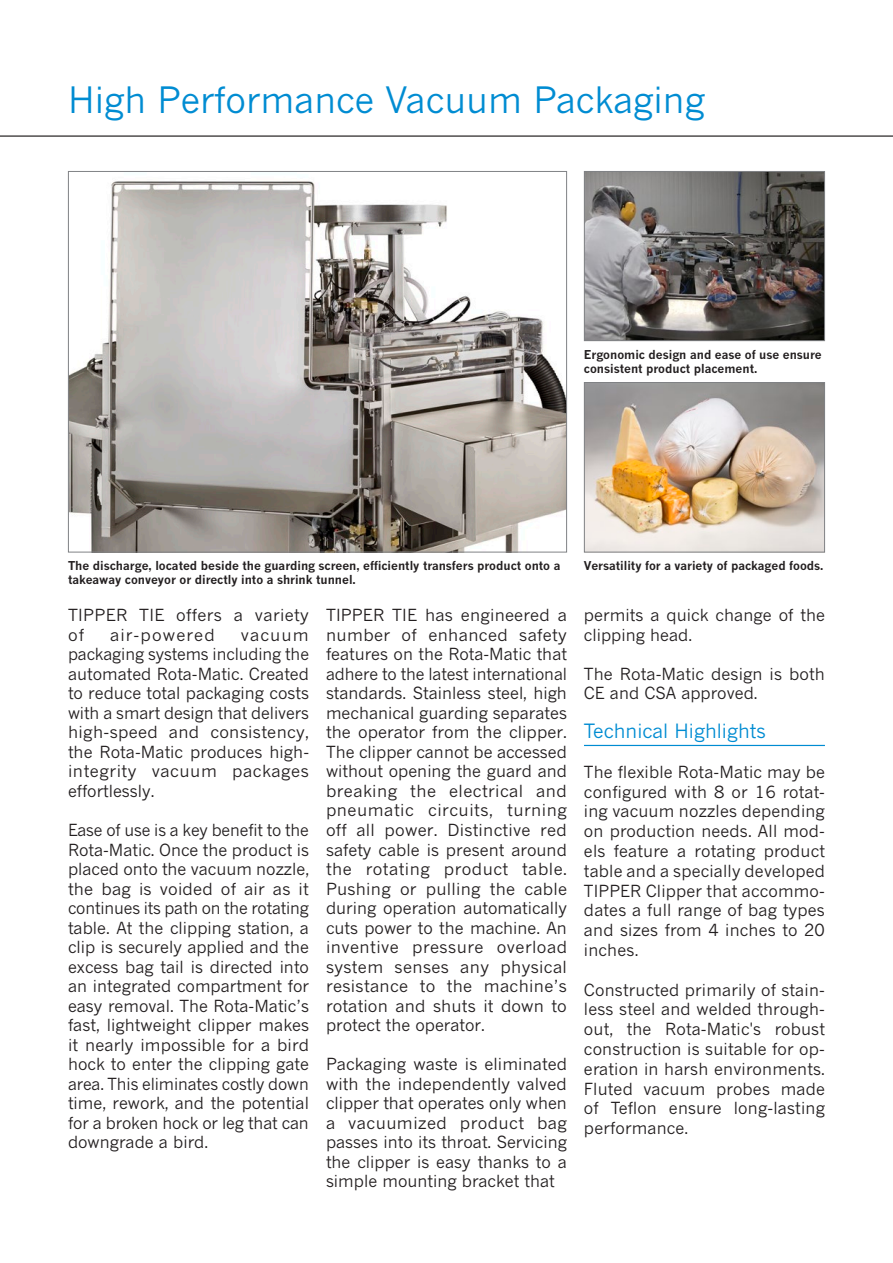
<style>
.page{position:relative;width:893px;height:1263px;background:#fff}
.page>*{position:absolute;margin:0;border:0;box-sizing:border-box;transform-origin:0 0}
.Hauptitel{font:36px "News Gothic MT Pro";color:#008cd2}
.Zwischentitel{font:19.5px "News Gothic MT Pro";color:#008cd2}
.Fliesstext{font:16.5px/19.5px "News Gothic MT Pro";color:#231f20;text-align:justify}
.Zwischentitel-2{font:16.5px/19.8px "News Gothic MT Pro";letter-spacing:.01em;color:#231f20;text-align:justify}
.Fliesstext-2{font:16.5px/19.5px "News Gothic MT Pro";letter-spacing:.02em;color:#231f20}
.Fliesstext-3{font:16.5px "News Gothic MT Pro";letter-spacing:.065em;color:#231f20}
.Zwischentitel-3{font:700 12px/14.4px "News Gothic MT Pro";color:#231f20}
</style>
<div class="page">
<hr style="left:0;top:135px;width:893px;height:2px;background:#231f20">
<img style="left:586px;top:384px;width:237px;height:166px">
<div style="left:584px;top:382px;width:241px;height:170px;border:1px solid #808285"></div>
<img style="left:586px;top:173px;width:237px;height:166px">
<div style="left:584px;top:171px;width:241px;height:170px;border:1px solid #808285"></div>
<img style="left:70px;top:181px;width:495px;height:369px">
<hr style="left:584px;top:745px;width:241px;height:1px;background:#008cd2">
<p class="Hauptitel" style="left:68px;top:78px;width:638px">High Performance Vacuum Packaging</p>
<p class="Zwischentitel-3" style="left:584px;top:347px;width:239px">Ergonomic design and ease of use ensure consistent product placement.</p>
<p class="Zwischentitel-3" style="left:68px;top:558px;width:494px">The discharge, located beside the guarding screen, efficiently transfers product onto a</p>
<p class="Zwischentitel-3" style="left:584px;top:558px;width:241px">Versatility for a variety of packaged foods.</p>
<p class="Zwischentitel-3" style="left:68px;top:573px;width:289px">takeaway conveyor or directly into a shrink tunnel.</p>
<p class="Fliesstext-2" style="left:68px;top:605px;width:242px">TIPPER TIE offers a variety of</p>
<p class="Fliesstext-3" style="left:110px;top:625px;width:106px">air-powered</p>
<p class="Fliesstext" style="left:68px;top:625px;width:243px;text-indent:173px">vacuum packaging systems including the automated Rota-Matic. Created to reduce total packaging costs with a smart design that delivers high-speed and consistency, the Rota-Matic produces high&shy;integrity vacuum packages effortlessly.</p>
<p class="Fliesstext" style="left:68px;top:820px;width:243px">Ease of use is a key benefit to the Rota-Matic. Once the product is placed onto the vacuum nozzle, the bag is voided of air as it continues its path on the rotating table. At the clipping station, a clip is securely applied and the excess bag tail is directed into an integrated compartment for easy removal. The Rota-Matic’s fast, lightweight clipper makes it nearly impossible for a bird hock to enter the clipping gate area. This eliminates costly down time, rework, and the potential for a broken hock or leg that can downgrade a bird.</p>
<p class="Fliesstext" style="left:326px;top:605px;width:243px">TIPPER TIE has engineered a number of enhanced safety features on the Rota-Matic that adhere to the latest international standards. Stainless steel, high mechanical guarding separates the operator from the clipper.<br>The clipper cannot be accessed without opening the guard and breaking the electrical and pneumatic circuits, turning off all power. Distinctive red safety cable is present around the rotating product table.<br>Pushing or pulling the cable during operation automatically cuts power to the machine. An inventive pressure overload system senses any physical resistance to the machine’s rotation and shuts it down to protect the operator.</p>
<p class="Fliesstext" style="left:326px;top:1054px;width:243px">Packaging waste is eliminated with the independently valved clipper that operates only when a vacuumized product bag passes into its throat. Servicing the clipper is easy thanks to a simple mounting bracket that</p>
<p class="Fliesstext" style="left:584px;top:605px;width:243px">permits a quick change of the clipping head.</p>
<p class="Fliesstext" style="left:584px;top:664px;width:242px">The Rota-Matic design is both<br>CE and CSA approved.</p>
<p class="Zwischentitel" style="left:584px;top:719px;width:183px">Technical Highlights</p>
<p class="Zwischentitel-2" style="left:584px;top:762px;width:242px">The flexible Rota-Matic may be configured with 8 or 16 rotat&shy;ing vacuum nozzles depending on production needs. All mod&shy;els feature a rotating product table and a specially developed TIPPER Clipper that accommo&shy;dates a full range of bag types and sizes from 4 inches to 20 inches.</p>
<p class="Zwischentitel-2" style="left:584px;top:979px;width:242px">Constructed primarily of stain&shy;less steel and welded through&shy;out, the Rota-Matic's robust construction is suitable for op&shy;eration in harsh environments.<br>Fluted vacuum probes made of Teflon ensure long-lasting performance.</p>
</div>
